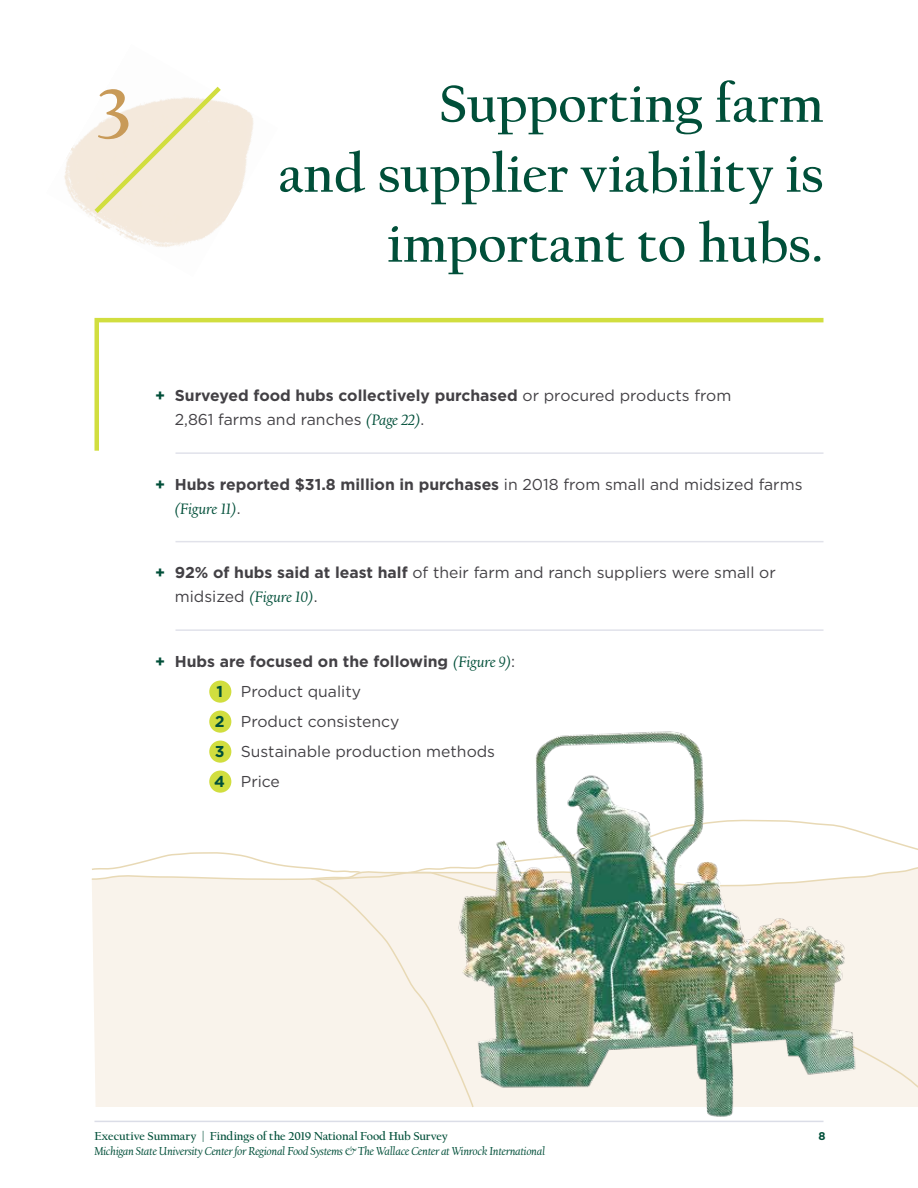
<style>
.page{position:relative;width:918px;height:1188px;background:#fff}
.page>*{position:absolute;margin:0;border:0;box-sizing:border-box;transform-origin:0 0}
.t1{font:700 75px "Californian FB";color:#c89a58}
.t2{font:700 54.45px/69.9px "Californian FB";color:#004f39;text-align:right}
.t3{font:15.75px/30px "Gotham";color:#434145}
.t4{font:700 15.75px/24px "Gotham";color:#434145}
.t5{font:700 15.75px/30px "Gotham";color:#004f39;text-align:justify}
.t6{font:italic 12px "Californian FB Text";letter-spacing:-.02em;color:#004f39}
.t7{font:700 12px "Californian FB";letter-spacing:-.01em;color:#004f39}
.t8{font:700 11.25px "Gotham";color:#004f39}
.s1{font-weight:700;color:#004f39}
.s2{font-weight:700}
.s3{font-family:"Californian FB Text";font-style:italic;color:#004f39}
.s4{color:#004f39}
.s5{font-weight:400}
.s6{font-family:"Californian FB Text";font-weight:400;font-style:italic;color:#004f39}
</style>
<div class="page">
<hr style="left:94px;top:1121px;width:730px;height:1px;background:#dbdde7">
<hr style="left:176px;top:629px;width:648px;height:2px;background:#e1e2ea">
<hr style="left:176px;top:541px;width:648px;height:1px;background:#e1e2ea">
<img style="left:64px;top:102px;width:190px;height:145px">
<svg style="left:90px;top:86px;width:136px;height:132px"></svg>
<svg style="left:94px;top:317px;width:730px;height:137px"></svg>
<div style="left:92px;top:887px;width:201px;height:220px;background:#f9f3eb"></div>
<div style="left:209px;top:681px;width:22px;height:22px;background:#d1de3f;border-radius:50%"></div>
<div style="left:209px;top:711px;width:22px;height:22px;background:#d1de3f;border-radius:50%"></div>
<div style="left:209px;top:741px;width:22px;height:22px;background:#d1de3f;border-radius:50%"></div>
<div style="left:209px;top:771px;width:22px;height:22px;background:#d1de3f;border-radius:50%"></div>
<svg style="left:293px;top:887px;width:625px;height:234px;background:#f9f3eb"></svg>
<svg style="left:91px;top:836px;width:827px;height:51px"></svg>
<img style="left:440px;top:731px;width:438px;height:391px">
<p class="t1" style="left:94px;top:70px;width:38px">3</p>
<p class="t2" style="left:278px;top:70px;width:547px">Supporting farm<br>and supplier viability is important to hubs.</p>
<p class="t3" style="left:175px;top:383px;width:558px;line-height:24px;text-indent:-20px"><span class="s1">+</span> <span class="s2">Surveyed food hubs collectively purchased</span> or procured products from<br>2,861 farms and ranches <span class="s3">(Page 22)</span>.</p>
<p class="t4" style="left:175px;top:472px;width:629px;text-indent:-20px"><span class="s4">+</span> Hubs reported $31.8 million in purchases <span class="s5">in 2018 from small and midsized farms </span><span class="s6">(Figure 11)</span><span class="s5">.</span></p>
<p class="t3" style="left:175px;top:560px;width:603px;line-height:24px;text-indent:-20px"><span class="s1">+</span> <span class="s2">92% of hubs said at least half</span> of their farm and ranch suppliers were small or midsized <span class="s3">(Figure 10)</span>.</p>
<p class="t4" style="left:155px;top:649px;width:362px"><span class="s4">+</span> Hubs are focused on the following <span class="s6">(Figure 9)</span><span class="s5">:</span></p>
<p class="t3" style="left:241px;top:676px;width:256px;text-indent:-24px"><span class="s1">1</span> Product quality<br>Product consistency<br>Sustainable production methods<br>Price</p>
<p class="t5" style="left:214px;top:706px;width:12px">2<br>3<br>4</p>
<p class="t7" style="left:94px;top:1129px;width:355px">Executive Summary | Findings of the 2019 National Food Hub Survey</p>
<p class="t8" style="left:818px;top:1129px;width:9px">8</p>
<p class="t6" style="left:94px;top:1144px;width:453px">Michigan State University Center for Regional Food Systems &amp; The Wallace Center at Winrock International</p>
</div>
